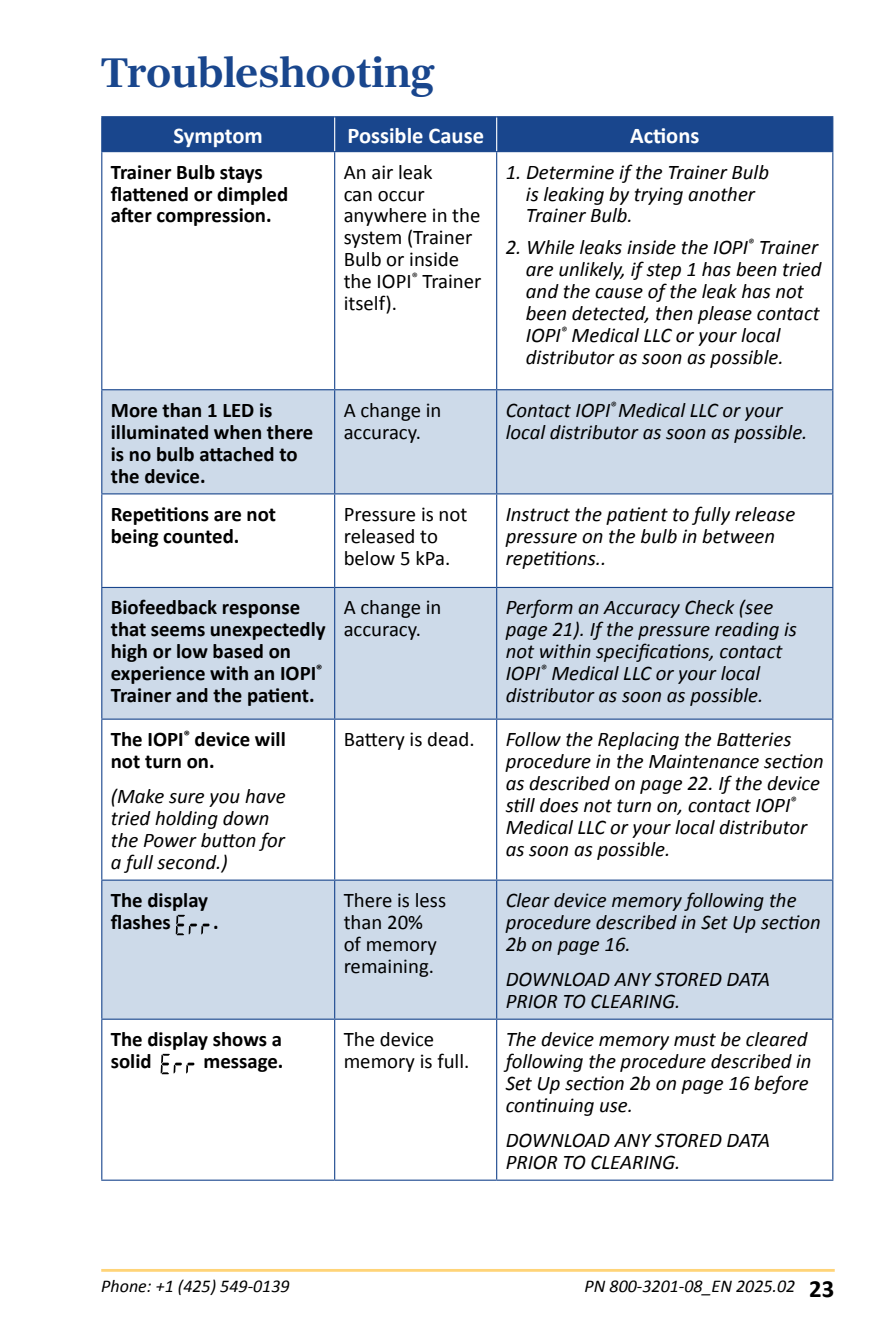
<style>
.page{position:relative;width:891px;height:1337px;background:#fff}
.page>*{position:absolute;margin:0;border:0;box-sizing:border-box;transform-origin:0 0}
.t1{font:600 40.5px "Richmond Text";color:#19468d}
.t2{font:700 22.5px "Calibri";color:#fff}
.t3{font:italic 20.7px/21.8px "Calibri";color:#000}
.t4{font:700 20.7px/21.8px "Calibri";color:#000}
.t5{font:20.7px/21.8px "Calibri";color:#000}
.t6{font:italic 18px "Calibri";color:#000}
.s1{font-weight:700;font-style:normal;font-size:24.75px}
</style>
<div class="page">
<hr style="left:101px;top:1268px;width:734px;height:3px;background:#ffd478">
<div style="left:102px;top:117px;width:730px;height:34px;background:#19468d"></div>
<svg style="left:102px;top:390px;width:730px;height:628px;fill:#cddae9"></svg>
<hr style="left:334px;top:117px;width:1px;height:34px;background:#fff">
<hr style="left:496px;top:117px;width:1px;height:34px;background:#fff">
<hr style="left:101px;top:116px;width:234px;height:1px;background:#19468d">
<hr style="left:101px;top:117px;width:1px;height:34px;background:#19468d">
<hr style="left:335px;top:116px;width:162px;height:1px;background:#19468d">
<hr style="left:497px;top:116px;width:336px;height:1px;background:#19468d">
<hr style="left:832px;top:117px;width:1px;height:34px;background:#19468d">
<hr style="left:101px;top:151px;width:234px;height:1px;background:#19468d">
<hr style="left:101px;top:152px;width:1px;height:237px;background:#19468d">
<hr style="left:335px;top:151px;width:162px;height:1px;background:#19468d">
<hr style="left:334px;top:152px;width:1px;height:237px;background:#19468d">
<hr style="left:497px;top:151px;width:336px;height:1px;background:#19468d">
<hr style="left:496px;top:152px;width:1px;height:237px;background:#19468d">
<hr style="left:832px;top:152px;width:1px;height:237px;background:#19468d">
<hr style="left:101px;top:389px;width:234px;height:1px;background:#19468d">
<hr style="left:101px;top:390px;width:1px;height:103px;background:#19468d">
<hr style="left:335px;top:389px;width:162px;height:1px;background:#19468d">
<hr style="left:334px;top:390px;width:1px;height:103px;background:#19468d">
<hr style="left:497px;top:389px;width:336px;height:1px;background:#19468d">
<hr style="left:496px;top:390px;width:1px;height:103px;background:#19468d">
<hr style="left:832px;top:390px;width:1px;height:103px;background:#19468d">
<hr style="left:101px;top:493px;width:234px;height:1px;background:#19468d">
<hr style="left:101px;top:494px;width:1px;height:93px;background:#19468d">
<hr style="left:335px;top:493px;width:162px;height:1px;background:#19468d">
<hr style="left:334px;top:494px;width:1px;height:93px;background:#19468d">
<hr style="left:497px;top:493px;width:336px;height:1px;background:#19468d">
<hr style="left:496px;top:494px;width:1px;height:93px;background:#19468d">
<hr style="left:832px;top:494px;width:1px;height:93px;background:#19468d">
<hr style="left:101px;top:587px;width:234px;height:1px;background:#19468d">
<hr style="left:101px;top:588px;width:1px;height:130px;background:#19468d">
<hr style="left:335px;top:587px;width:162px;height:1px;background:#19468d">
<hr style="left:334px;top:588px;width:1px;height:130px;background:#19468d">
<hr style="left:497px;top:587px;width:336px;height:1px;background:#19468d">
<hr style="left:496px;top:588px;width:1px;height:130px;background:#19468d">
<hr style="left:832px;top:588px;width:1px;height:130px;background:#19468d">
<hr style="left:101px;top:718px;width:234px;height:1px;background:#19468d">
<hr style="left:101px;top:719px;width:1px;height:160px;background:#19468d">
<hr style="left:335px;top:718px;width:162px;height:1px;background:#19468d">
<hr style="left:334px;top:719px;width:1px;height:160px;background:#19468d">
<hr style="left:497px;top:718px;width:336px;height:1px;background:#19468d">
<hr style="left:496px;top:719px;width:1px;height:160px;background:#19468d">
<hr style="left:832px;top:719px;width:1px;height:160px;background:#19468d">
<hr style="left:101px;top:879px;width:234px;height:1px;background:#19468d">
<hr style="left:101px;top:880px;width:1px;height:138px;background:#19468d">
<hr style="left:335px;top:879px;width:162px;height:1px;background:#19468d">
<hr style="left:334px;top:880px;width:1px;height:138px;background:#19468d">
<hr style="left:497px;top:879px;width:336px;height:1px;background:#19468d">
<hr style="left:496px;top:880px;width:1px;height:138px;background:#19468d">
<hr style="left:832px;top:880px;width:1px;height:138px;background:#19468d">
<hr style="left:101px;top:1018px;width:234px;height:1px;background:#19468d">
<hr style="left:101px;top:1019px;width:1px;height:160px;background:#19468d">
<hr style="left:335px;top:1018px;width:162px;height:1px;background:#19468d">
<hr style="left:334px;top:1019px;width:1px;height:160px;background:#19468d">
<hr style="left:497px;top:1018px;width:336px;height:1px;background:#19468d">
<hr style="left:496px;top:1019px;width:1px;height:160px;background:#19468d">
<hr style="left:832px;top:1019px;width:1px;height:160px;background:#19468d">
<hr style="left:101px;top:1179px;width:234px;height:1px;background:#19468d">
<hr style="left:335px;top:1179px;width:162px;height:1px;background:#19468d">
<hr style="left:497px;top:1179px;width:336px;height:1px;background:#19468d">
<svg style="left:161px;top:1053px;width:34px;height:21px"></svg>
<svg style="left:176px;top:914px;width:34px;height:21px"></svg>
<h1 class="t1" style="left:101px;top:48px;width:336px">Troubleshooting</h1>
<p class="t2" style="left:174px;top:121px;width:91px">Symptom</p>
<p class="t2" style="left:347px;top:121px;width:138px">Possible Cause</p>
<p class="t2" style="left:630px;top:121px;width:71px">Actions</p>
<p class="t4" style="left:111px;top:161px;width:179px">Trainer Bulb stays flattened or dimpled after compression.</p>
<p class="t5" style="left:344px;top:161px;width:139px">An air leak<br>can occur anywhere in the system (Trainer<br>Bulb or inside the IOPI<sup>®</sup> Trainer itself).</p>
<p class="t3" style="left:526px;top:160px;width:245px;text-indent:-20px">1. Determine if the Trainer Bulb is leaking by trying another<br>Trainer Bulb.</p>
<p class="t3" style="left:526px;top:235px;width:297px;text-indent:-20px">2. While leaks inside the IOPI<sup>®</sup> Trainer are unlikely, if step 1 has been tried and the cause of the leak has not been detected, then please contact IOPI<sup>®</sup> Medical LLC or your local distributor as soon as possible.</p>
<p class="t4" style="left:111px;top:399px;width:204px">More than 1 LED is illuminated when there is no bulb attached to the device.</p>
<p class="t5" style="left:344px;top:399px;width:99px">A change in accuracy.</p>
<p class="t3" style="left:506px;top:398px;width:303px">Contact IOPI<sup>®</sup> Medical LLC or your local distributor as soon as possible.</p>
<p class="t4" style="left:111px;top:503px;width:167px">Repetitions are not being counted.</p>
<p class="t5" style="left:344px;top:503px;width:125px">Pressure is not released to below 5 kPa.</p>
<p class="t3" style="left:506px;top:502px;width:291px">Instruct the patient to fully release pressure on the bulb in between repetitions..</p>
<p class="t4" style="left:111px;top:596px;width:216px">Biofeedback response that seems unexpectedly high or low based on experience with an IOPI<sup>®<br></sup>Trainer and the patient.</p>
<p class="t5" style="left:344px;top:596px;width:99px">A change in accuracy.</p>
<p class="t3" style="left:506px;top:596px;width:293px">Perform an Accuracy Check (see page 21). If the pressure reading is not within specifications, contact IOPI<sup>®</sup> Medical LLC or your local distributor as soon as possible.</p>
<p class="t4" style="left:111px;top:728px;width:176px">The IOPI<sup>®</sup> device will not turn on.</p>
<p class="t3" style="left:111px;top:784px;width:176px">(Make sure you have tried holding down the Power button for a full second.)</p>
<p class="t5" style="left:344px;top:728px;width:132px">Battery is dead.</p>
<p class="t3" style="left:506px;top:727px;width:320px">Follow the Replacing the Batteries procedure in the Maintenance section as described on page 22. If the device still does not turn on, contact IOPI<sup>® </sup>Medical LLC or your local distributor as soon as possible.</p>
<p class="t4" style="left:111px;top:889px;width:99px">The display flashes</p>
<p class="t4" style="left:213px;top:911px;width:7px">.</p>
<p class="t4" style="left:111px;top:1028px;width:173px">The display shows a solid</p>
<p class="t4" style="left:203px;top:1050px;width:81px">message.</p>
<p class="t5" style="left:344px;top:889px;width:104px">There is less than 20%<br>of memory remaining.</p>
<p class="t3" style="left:506px;top:888px;width:317px">Clear device memory following the procedure described in Set Up section<br>2b on page 16.</p>
<p class="t3" style="left:506px;top:967px;width:266px">DOWNLOAD ANY STORED DATA<br>PRIOR TO CLEARING.</p>
<p class="t5" style="left:344px;top:1028px;width:127px">The device memory is full.</p>
<p class="t3" style="left:506px;top:1027px;width:307px">The device memory must be cleared following the procedure described in<br>Set Up section 2b on page 16 before continuing use.</p>
<p class="t3" style="left:506px;top:1128px;width:266px">DOWNLOAD ANY STORED DATA<br>PRIOR TO CLEARING.</p>
<p class="t6" style="left:101px;top:1273px;width:190px">Phone: +1 (425) 549-0139</p>
<p class="t6" style="left:585px;top:1273px;width:251px">PN 800-3201-08_EN 2025.02 <span class="s1">23</span></p>
</div>
